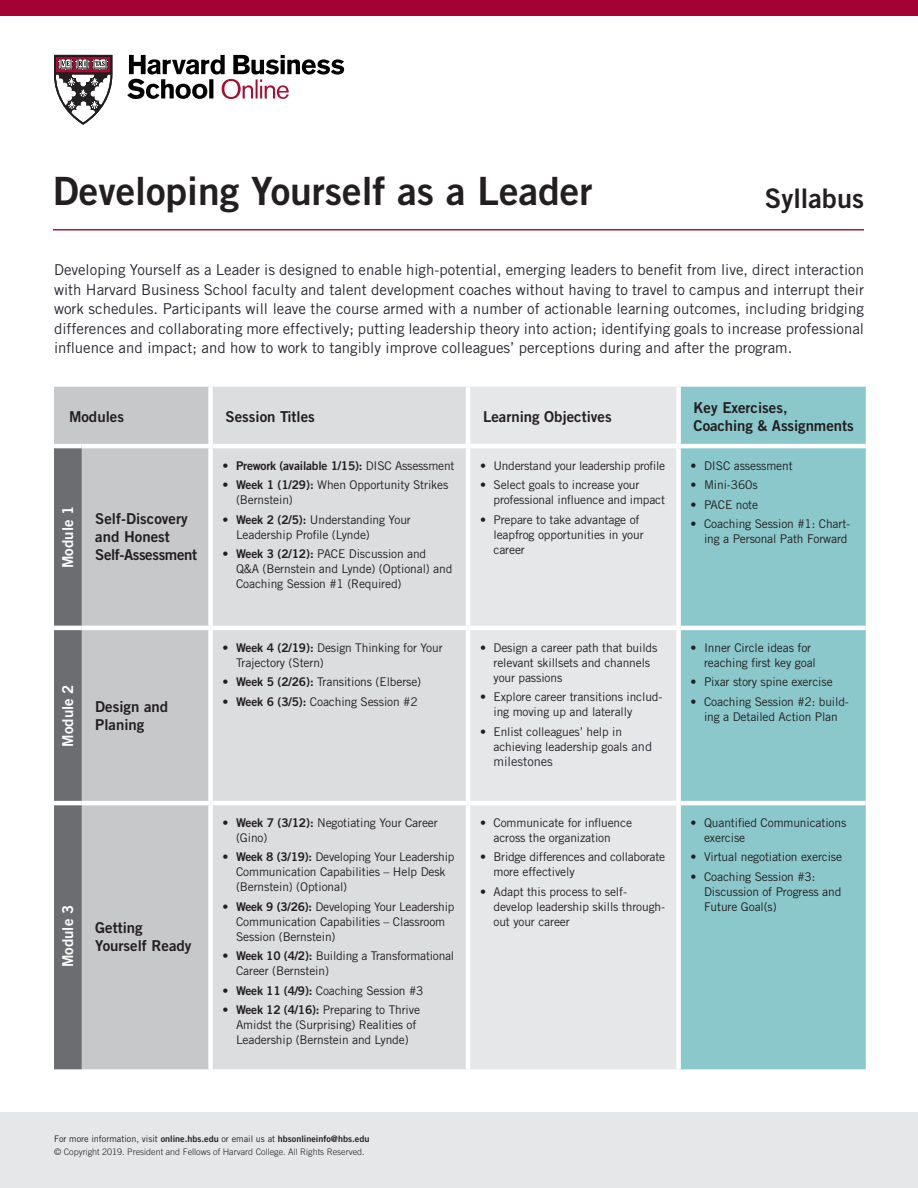
<style>
.page{position:relative;width:918px;height:1188px;background:#fff}
.page>*{position:absolute;margin:0;border:0;box-sizing:border-box;transform-origin:0 0}
.t1{font:39px "Trade Gothic LT Std Bd 2";color:#231f20}
.t2{font:27px "Trade Gothic LT Std Bd 2";color:#231f20}
.t3{font:15px/19.5px "Trade Gothic LT Std";color:#282832;text-align:justify}
.t4{font:15px/18px "Trade Gothic LT Std Bd 2";color:#231f20}
.t5{font:15px "Trade Gothic LT Std Bd 2";color:#fff}
.t6{font:12.75px "Trade Gothic LT Std";color:#282832}
.t7{font:12px/15px "Trade Gothic LT Std";letter-spacing:-.01em;color:#231f20}
.t8{font:12px "Trade Gothic LT Std Bd 2";letter-spacing:-.015em;color:#231f20}
.t9{font:9px "Trade Gothic LT Std";color:#231f20}
.t10{font:300 9px "Trade Gothic LT Std";color:#231f20}
.s1{font-family:"Trade Gothic LT Std"}
.s2{font-family:"Trade Gothic LT Std Bd 2"}
.s3{font-size:12.75px;color:#282832}
</style>
<div class="page">
<div style="left:54px;top:387px;width:154px;height:682px;background:#c7c8ca"></div>
<div style="left:213px;top:387px;width:253px;height:682px;background:#dcdddf"></div>
<div style="left:470px;top:387px;width:206px;height:682px;background:#e6e7e9"></div>
<div style="left:681px;top:387px;width:185px;height:682px;background:#8bc8cc"></div>
<div style="left:54px;top:448px;width:28px;height:621px;background:#6c6d70"></div>
<hr style="left:54px;top:626px;width:28px;height:4px;background:#fff">
<hr style="left:82px;top:626px;width:129px;height:4px;background:#fff">
<hr style="left:211px;top:626px;width:257px;height:4px;background:#fff">
<hr style="left:468px;top:626px;width:208px;height:4px;background:#fff">
<hr style="left:681px;top:626px;width:185px;height:4px;background:#fff">
<hr style="left:54px;top:801px;width:28px;height:4px;background:#fff">
<hr style="left:82px;top:801px;width:129px;height:4px;background:#fff">
<hr style="left:211px;top:801px;width:257px;height:4px;background:#fff">
<hr style="left:468px;top:801px;width:208px;height:4px;background:#fff">
<hr style="left:681px;top:801px;width:185px;height:4px;background:#fff">
<hr style="left:54px;top:444px;width:28px;height:4px;background:#fff">
<hr style="left:82px;top:444px;width:131px;height:4px;background:#fff">
<hr style="left:213px;top:444px;width:255px;height:4px;background:#fff">
<hr style="left:468px;top:444px;width:211px;height:4px;background:#fff">
<hr style="left:679px;top:444px;width:187px;height:4px;background:#fff">
<div style="left:0;top:0;width:918px;height:16px;background:#a40134"></div>
<svg style="left:54px;top:55px;width:58px;height:70px"></svg>
<svg style="left:127px;top:55px;width:217px;height:44px"></svg>
<hr style="left:53px;top:229px;width:811px;height:2px;background:#a41d37">
<div style="left:0;top:1112px;width:918px;height:76px;background:#e6e7e9"></div>
<p class="t1" style="left:53px;top:167px;width:541px">Developing Yourself as a Leader</p>
<p class="t2" style="left:765px;top:182px;width:101px">Syllabus</p>
<p class="t3" style="left:54px;top:260px;width:812px">Developing Yourself as a Leader is designed to enable high-potential, emerging leaders to benefit from live, direct interaction with Harvard Business School faculty and talent development coaches without having to travel to campus and interrupt their work schedules. Participants will leave the course armed with a number of actionable learning outcomes, including bridging differences and collaborating more effectively; putting leadership theory into action; identifying goals to increase professional influence and impact; and how to work to tangibly improve colleagues’ perceptions during and after the program.</p>
<p class="t4" style="left:69px;top:407px;width:57px">Modules</p>
<p class="t4" style="left:226px;top:407px;width:91px">Session Titles</p>
<p class="t4" style="left:483px;top:407px;width:130px">Learning Objectives</p>
<p class="t4" style="left:694px;top:398px;width:162px">Key Exercises,<br>Coaching &amp; Assignments</p>
<p class="t5" style="left:59px;top:568px;width:64px;rotate:-90deg">Module 1</p>
<p class="t4" style="left:95px;top:510px;width:103px">Self-Discovery and Honest<br>Self-Assessment</p>
<p class="t5" style="left:59px;top:747px;width:64px;rotate:-90deg">Module 2</p>
<p class="t4" style="left:95px;top:697px;width:74px">Design and<br>Planing</p>
<p class="t8" style="left:223px;top:458px;width:233px">• Prework (available 1/15): <span class="s1">DISC Assessment</span></p>
<p class="t7" style="left:236px;top:477px;width:214px;text-indent:-14px"><span class="s2">• Week 1 (1/29):</span> When Opportunity Strikes (Bernstein)</p>
<p class="t7" style="left:236px;top:512px;width:176px;text-indent:-14px"><span class="s2">• Week 2 (2/5):</span> Understanding Your<br>Leadership Profile (Lynde)</p>
<p class="t7" style="left:236px;top:546px;width:218px;text-indent:-14px"><span class="s2">• Week 3 (2/12):</span> PACE Discussion and<br>Q&amp;A (Bernstein and Lynde) (Optional) and<br>Coaching Session #1 (Required)</p>
<p class="t7" style="left:236px;top:640px;width:208px;text-indent:-14px"><span class="s2">• Week 4 (2/19):</span> Design Thinking for Your<br>Trajectory (Stern)</p>
<p class="t7" style="left:223px;top:674px;width:200px"><span class="s2">• Week 5 (2/26):</span> Transitions (Elberse)</p>
<p class="t7" style="left:223px;top:694px;width:197px"><span class="s2">• Week 6 (3/5):</span> Coaching Session #2</p>
<p class="t5" style="left:59px;top:967px;width:64px;rotate:-90deg">Module 3</p>
<p class="t4" style="left:95px;top:918px;width:98px">Getting<br>Yourself Ready</p>
<p class="t7" style="left:236px;top:815px;width:203px;text-indent:-14px"><span class="s2">• Week 7 (3/12):</span> Negotiating Your Career (Gino)</p>
<p class="t7" style="left:236px;top:849px;width:220px;text-indent:-14px"><span class="s2">• Week 8 (3/19):</span> Developing Your Leadership<br>Communication Capabilities – Help Desk (Bernstein) (Optional)</p>
<p class="t7" style="left:236px;top:899px;width:220px;text-indent:-14px"><span class="s2">• Week 9 (3/26):</span> Developing Your Leadership<br>Communication Capabilities – Classroom<br>Session (Bernstein)</p>
<p class="t7" style="left:236px;top:948px;width:220px;text-indent:-14px"><span class="s2">• Week 10 (4/2):</span> Building a Transformational<br>Career (Bernstein)</p>
<p class="t7" style="left:223px;top:983px;width:203px"><span class="s2">• Week 11 (4/9):</span> Coaching Session #3</p>
<p class="t7" style="left:236px;top:1002px;width:185px;text-indent:-14px"><span class="s2">• Week 12 (4/16):</span> Preparing to Thrive<br>Amidst the (Surprising) Realities of<br>Leadership (Bernstein and Lynde)</p>
<p class="t7" style="left:480px;top:458px;width:187px">• Understand your leadership profile</p>
<p class="t7" style="left:494px;top:477px;width:173px;text-indent:-14px">• Select goals to increase your professional influence and impact</p>
<p class="t7" style="left:494px;top:512px;width:152px;text-indent:-14px">• Prepare to take advantage of leapfrog opportunities in your career</p>
<p class="t7" style="left:691px;top:458px;width:104px">• DISC assessment</p>
<p class="t7" style="left:691px;top:477px;width:69px">• Mini-360s</p>
<p class="t7" style="left:691px;top:497px;width:69px">• PACE note</p>
<p class="t7" style="left:691px;top:516px;width:161px;text-align:right">• Coaching Session #1: Chart&shy;ing a Personal Path Forward</p>
<p class="t7" style="left:494px;top:640px;width:165px;text-indent:-14px">• Design a career path that builds relevant skillsets and channels your passions</p>
<p class="t7" style="left:494px;top:689px;width:171px;text-indent:-14px">• Explore career transitions includ&shy;ing moving up and laterally</p>
<p class="t7" style="left:494px;top:723px;width:160px;text-indent:-14px">• Enlist colleagues’ help in achieving leadership goals <span class="s3">and</span></p>
<p class="t6" style="left:494px;top:754px;width:61px">milestones</p>
<p class="t7" style="left:494px;top:815px;width:140px;text-indent:-14px">• Communicate for influence across the organization</p>
<p class="t7" style="left:494px;top:849px;width:173px;text-indent:-14px">• Bridge differences and collaborate more effectively</p>
<p class="t7" style="left:494px;top:884px;width:173px;text-indent:-14px">• Adapt this process to self&shy;develop leadership skills through&shy;out your career</p>
<p class="t7" style="left:704px;top:640px;width:113px;text-indent:-14px">• Inner Circle ideas for reaching first key goal</p>
<p class="t7" style="left:691px;top:674px;width:144px">• Pixar story spine exercise</p>
<p class="t7" style="left:691px;top:694px;width:160px;text-align:center">• Coaching Session #2: build&shy;ing a Detailed Action Plan</p>
<p class="t7" style="left:704px;top:815px;width:144px;text-indent:-14px">• Quantified Communications exercise</p>
<p class="t7" style="left:691px;top:849px;width:153px">• Virtual negotiation exercise</p>
<p class="t7" style="left:704px;top:869px;width:139px;text-indent:-14px">• Coaching Session #3:<br>Discussion of Progress and<br>Future Goal(s)</p>
<p class="t9" style="left:54px;top:1133px;width:317px">For more information, visit <span class="s2">online.hbs.edu</span> or email us at <span class="s2">hbsonlineinfo@hbs.edu</span></p>
<p class="t10" style="left:54px;top:1146px;width:312px">© Copyright 2019. President and Fellows of Harvard College. All Rights Reserved.</p>
</div>
